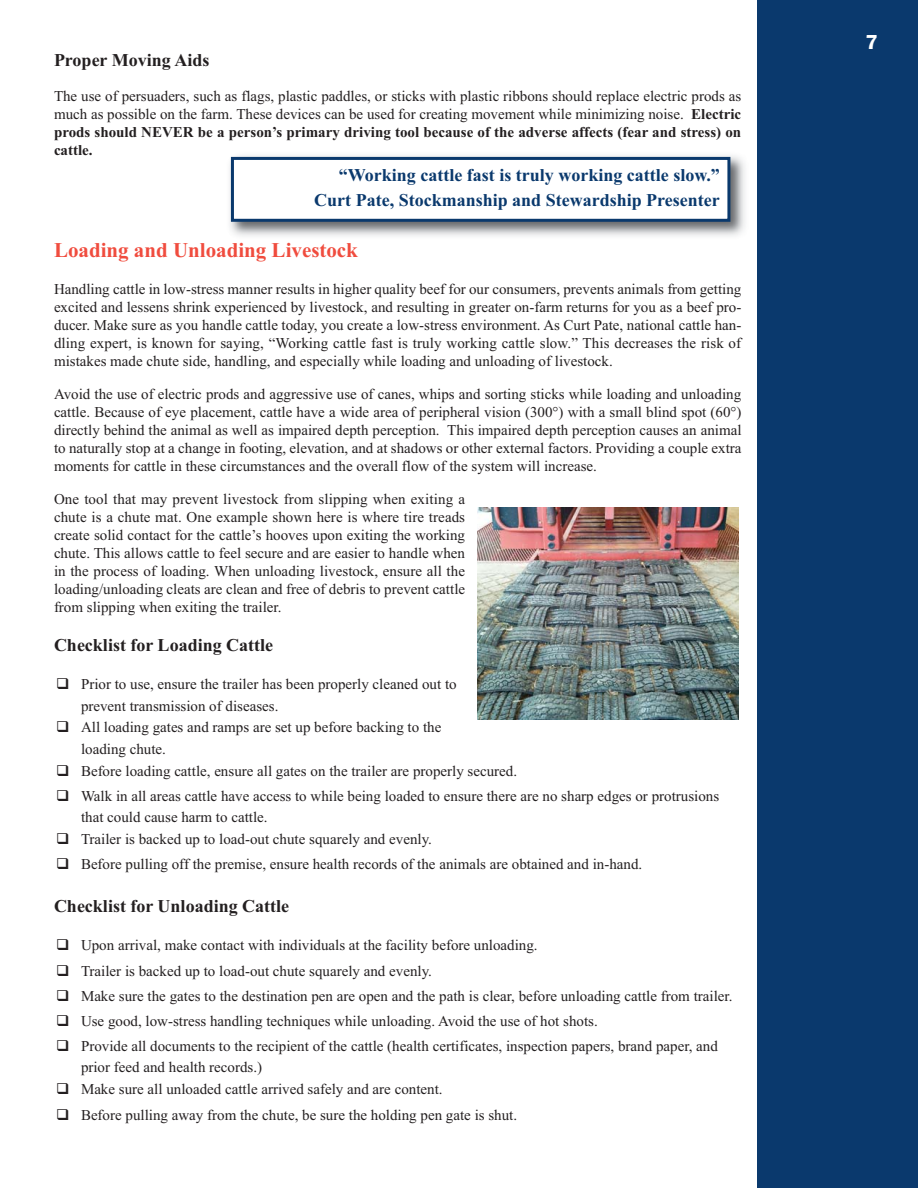
<style>
.page{position:relative;width:918px;height:1188px;background:#fff}
.page>*{position:absolute;margin:0;border:0;box-sizing:border-box;transform-origin:0 0}
.t1{font:700 21px "Times New Roman";color:#f04c3e}
.t2{font:600 21px "Franklin Gothic";color:#fff}
.t3{font:700 18px/25.5px "Times New Roman";color:#0a396d;text-align:right}
.t4{font:700 18px "Times New Roman";color:#231f20}
.t5{font:15px/18px "Times New Roman";color:#231f20;text-align:justify}
.s1{font-weight:700}
</style>
<div class="page">
<div style="left:757px;top:0;width:161px;height:1188px;background:#0a396d"></div>
<img style="left:230px;top:155px;width:515px;height:81px">
<div style="left:234px;top:160px;width:493px;height:59px;background:#fff"></div>
<div style="left:231px;top:157px;width:499px;height:65px;border:3px solid #0a396d"></div>
<img style="left:477px;top:507px;width:261px;height:213px">
<p class="t4" style="left:54px;top:54px;width:157px">Proper Moving Aids</p>
<p class="t5" style="left:54px;top:88px;width:689px">The use of persuaders, such as flags, plastic paddles, or sticks with plastic ribbons should replace electric prods as much as possible on the farm. These devices can be used for creating movement while minimizing noise. <span class="s1">Electric prods should NEVER be a person’s primary driving tool because of the adverse affects (fear and stress) on cattle.</span></p>
<p class="t3" style="left:314px;top:164px;width:407px">“Working cattle fast is truly working cattle slow.”<br>Curt Pate, Stockmanship and Stewardship Presenter</p>
<h1 class="t1" style="left:54px;top:243px;width:305px">Loading and Unloading Livestock</h1>
<p class="t5" style="left:54px;top:281px;width:689px">Handling cattle in low-stress manner results in higher quality beef for our consumers, prevents animals from getting excited and lessens shrink experienced by livestock, and resulting in greater on-farm returns for you as a beef pro&shy;ducer. Make sure as you handle cattle today, you create a low-stress environment. As Curt Pate, national cattle han&shy;dling expert, is known for saying, “Working cattle fast is truly working cattle slow.” This decreases the risk of mistakes made chute side, handling, and especially while loading and unloading of livestock.</p>
<p class="t5" style="left:54px;top:386px;width:689px">Avoid the use of electric prods and aggressive use of canes, whips and sorting sticks while loading and unloading cattle. Because of eye placement, cattle have a wide area of peripheral vision (300°) with a small blind spot (60°) directly behind the animal as well as impaired depth perception. This impaired depth perception causes an animal to naturally stop at a change in footing, elevation, and at shadows or other external factors. Providing a couple extra moments for cattle in these circumstances and the overall flow of the system will increase.</p>
<p class="t5" style="left:54px;top:491px;width:413px">One tool that may prevent livestock from slipping when exiting a chute is a chute mat. One example shown here is where tire treads create solid contact for the cattle’s hooves upon exiting the working chute. This allows cattle to feel secure and are easier to handle when in the process of loading. When unloading livestock, ensure all the loading/unloading cleats are clean and free of debris to prevent cattle from slipping when exiting the trailer.</p>
<p class="t4" style="left:54px;top:639px;width:221px">Checklist for Loading Cattle</p>
<p class="t5" style="left:81px;top:675px;width:438px;line-height:21.6px;text-align:left">Prior to use, ensure the trailer has been properly cleaned out to<br>prevent transmission of diseases.<br>All loading gates and ramps are set up before backing to the<br>loading chute.<br>Before loading cattle, ensure all gates on the trailer are properly secured.</p>
<p class="t5" style="left:81px;top:786px;width:640px;line-height:21.6px;text-align:left">Walk in all areas cattle have access to while being loaded to ensure there are no sharp edges or protrusions that could cause harm to cattle.<br>Trailer is backed up to load-out chute squarely and evenly.</p>
<p class="t5" style="left:81px;top:857px;width:563px">Before pulling off the premise, ensure health records of the animals are obtained and in-hand.</p>
<p class="t4" style="left:54px;top:900px;width:237px">Checklist for Unloading Cattle</p>
<p class="t5" style="left:81px;top:934px;width:653px;line-height:25.2px;text-align:left">Upon arrival, make contact with individuals at the facility before unloading.<br>Trailer is backed up to load-out chute squarely and evenly.<br>Make sure the gates to the destination pen are open and the path is clear, before unloading cattle from trailer.<br>Use good, low-stress handling techniques while unloading. Avoid the use of hot shots.<br>Provide all documents to the recipient of the cattle (health certificates, inspection papers, brand paper, and</p>
<p class="t5" style="left:81px;top:1058px;width:363px;line-height:21.8px">prior feed and health records.)<br>Make sure all unloaded cattle arrived safely and are content.</p>
<p class="t5" style="left:81px;top:1107px;width:438px">Before pulling away from the chute, be sure the holding pen gate is shut.</p>
<h1 class="t2" style="left:866px;top:34px;width:14px">7</h1>
</div>
